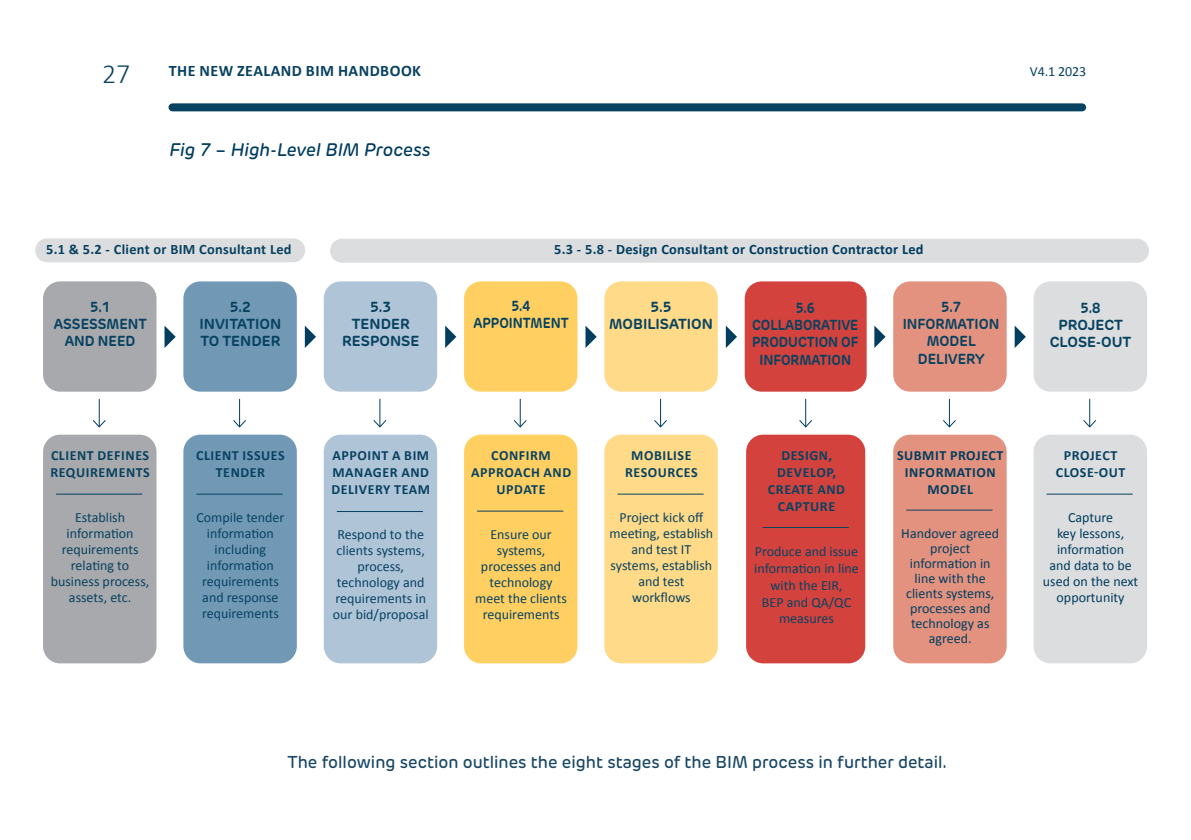
<style>
.page{position:relative;width:1191px;height:840px;background:#fff}
.page>*{position:absolute;margin:0;border:0;box-sizing:border-box;transform-origin:0 0}
.t1{font:300 28px "Calibri";color:#084261}
.t2{font:italic 500 18px "New Rubrik";color:#003c60}
.t3{font:500 17px "New Rubrik";color:#1a4866}
.t4{font:700 16px "Calibri";letter-spacing:.03em;color:#084261}
.t5{font:700 14.4px/17.2px "New Rubrik";color:#084261;text-align:center;scale:.95 1}
.t6{font:700 14.4px/17.2px "New Rubrik";color:#084261;text-align:center}
.t7{font:700 14.4px/17.2px "New Rubrik";color:#084261;text-align:center;scale:.9 1}
.t8{font:700 14.4px "Calibri";letter-spacing:.02em;color:#003c60}
.t9{font:700 14.4px "Calibri";letter-spacing:.02em;color:#084261}
.t10{font:14px/16px "Calibri";color:#084261;text-align:center}
.t11{font:700 14px/16.8px "Calibri";letter-spacing:.04em;color:#084261;text-align:center}
.t12{font:14px/15px "Calibri";color:#003d5e;text-align:center}
.t13{font:700 14px/16.8px "Calibri";letter-spacing:.04em;color:#003d5e;text-align:center}
.s1{color:#084261}
</style>
<div class="page">
<div style="left:35px;top:238px;width:270px;height:24px;background:#dcddde;border-radius:12px"></div>
<div style="left:330px;top:239px;width:819px;height:23px;background:#dcddde;border-radius:12px"></div>
<div style="left:43px;top:281px;width:113px;height:110px;background:#a7a9ac;border-radius:17px"></div>
<svg style="left:92px;top:398px;width:14px;height:29px"></svg>
<div style="left:43px;top:434px;width:113px;height:229px;background:#a7a9ac;border-radius:17px"></div>
<hr style="left:56px;top:493px;width:86px;height:1px;background:#084261">
<div style="left:183px;top:281px;width:114px;height:110px;background:#7199b6;border-radius:17px"></div>
<svg style="left:233px;top:398px;width:13px;height:29px"></svg>
<div style="left:183px;top:434px;width:114px;height:229px;background:#7199b6;border-radius:17px"></div>
<hr style="left:196px;top:493px;width:87px;height:1px;background:#084261">
<div style="left:324px;top:281px;width:113px;height:110px;background:#afc4d7;border-radius:17px"></div>
<svg style="left:373px;top:398px;width:14px;height:29px"></svg>
<div style="left:324px;top:434px;width:113px;height:229px;background:#afc4d7;border-radius:17px"></div>
<hr style="left:337px;top:511px;width:86px;height:1px;background:#084261">
<div style="left:464px;top:281px;width:113px;height:110px;background:#ffd061;border-radius:17px"></div>
<svg style="left:513px;top:398px;width:14px;height:29px"></svg>
<div style="left:464px;top:434px;width:113px;height:229px;background:#ffd061;border-radius:17px"></div>
<hr style="left:477px;top:510px;width:86px;height:1px;background:#084261">
<div style="left:604px;top:281px;width:114px;height:110px;background:#ffda88;border-radius:17px"></div>
<svg style="left:654px;top:398px;width:13px;height:29px"></svg>
<div style="left:604px;top:434px;width:114px;height:229px;background:#ffda88;border-radius:17px"></div>
<hr style="left:617px;top:493px;width:86px;height:1px;background:#084261">
<div style="left:744px;top:281px;width:122px;height:110px;background:#d3423d;border-radius:17px"></div>
<svg style="left:799px;top:398px;width:13px;height:29px"></svg>
<div style="left:746px;top:434px;width:119px;height:229px;background:#d3423d;border-radius:17px"></div>
<hr style="left:762px;top:527px;width:86px;height:1px;background:#084261">
<div style="left:1033px;top:281px;width:114px;height:110px;background:#dcddde;border-radius:17px"></div>
<svg style="left:1083px;top:398px;width:13px;height:29px"></svg>
<div style="left:1033px;top:434px;width:114px;height:229px;background:#dcddde;border-radius:17px"></div>
<hr style="left:1046px;top:493px;width:86px;height:1px;background:#084261">
<svg style="left:164px;top:325px;width:12px;height:23px"></svg>
<svg style="left:305px;top:326px;width:11px;height:22px"></svg>
<svg style="left:445px;top:325px;width:11px;height:23px"></svg>
<svg style="left:585px;top:325px;width:11px;height:23px"></svg>
<svg style="left:726px;top:326px;width:11px;height:22px"></svg>
<svg style="left:874px;top:325px;width:11px;height:23px"></svg>
<svg style="left:1014px;top:325px;width:11px;height:23px"></svg>
<div style="left:893px;top:281px;width:113px;height:110px;background:#e3927f;border-radius:17px"></div>
<svg style="left:943px;top:398px;width:13px;height:29px"></svg>
<div style="left:893px;top:434px;width:113px;height:229px;background:#e3927f;border-radius:17px"></div>
<hr style="left:906px;top:509px;width:86px;height:1px;background:#084261">
<div style="left:172px;top:103px;width:910px;height:8px;background:#084261"></div>
<h1 class="t1" style="left:102px;top:57px;width:30px">27</h1>
<p class="t4" style="left:169px;top:60px;width:254px">THE NEW ZEALAND BIM HANDBOOK</p>
<p class="t10" style="left:1029px;top:62px;width:58px">V4.1 2023</p>
<p class="t2" style="left:169px;top:138px;width:263px">Fig 7 – High-Level BIM Process</p>
<p class="t9" style="left:46px;top:240px;width:247px">5.1 &amp; 5.2 - Client or BIM Consultant Led</p>
<p class="t8" style="left:554px;top:240px;width:371px"><span class="s1">5.3 - 5.8 -</span> Design Consultant or Construction Contractor Led</p>
<p class="t5" style="left:54px;top:298px;width:99px">5.1<br>ASSESSMENT<br>AND NEED</p>
<p class="t11" style="left:50px;top:447px;width:101px;text-align:left">CLIENT DEFINES<br>REQUIREMENTS</p>
<p class="t10" style="left:51px;top:508px;width:100px">Establish information requirements relating to business process, assets, etc.</p>
<p class="t6" style="left:199px;top:298px;width:83px">5.2<br>INVITATION<br>TO TENDER</p>
<p class="t11" style="left:196px;top:447px;width:90px">CLIENT ISSUES<br>TENDER</p>
<p class="t10" style="left:196px;top:508px;width:90px">Compile tender information including information requirements and response requirements</p>
<p class="t6" style="left:342px;top:298px;width:79px">5.3<br>TENDER<br>RESPONSE</p>
<p class="t11" style="left:331px;top:447px;width:100px;text-align:justify">APPOINT A BIM MANAGER AND DELIVERY TEAM</p>
<p class="t10" style="left:333px;top:525px;width:97px">Respond to the clients systems, process, technology and requirements in our bid/proposal</p>
<p class="t7" style="left:473px;top:297px;width:107px">5.4<br>APPOINTMENT</p>
<p class="t6" style="left:609px;top:298px;width:105px">5.5<br>MOBILISATION</p>
<p class="t11" style="left:471px;top:447px;width:102px">CONFIRM<br>APPROACH AND<br>UPDATE</p>
<p class="t10" style="left:475px;top:525px;width:93px">Ensure our systems, processes and technology meet the clients requirements</p>
<p class="t11" style="left:625px;top:447px;width:74px">MOBILISE<br>RESOURCES</p>
<p class="t10" style="left:609px;top:508px;width:105px">Project kick off meeting, establish and test IT systems, establish and test workflows</p>
<p class="t5" style="left:902px;top:298px;width:103px">5.7<br>INFORMATION<br>MODEL<br>DELIVERY</p>
<p class="t7" style="left:752px;top:299px;width:120px">5.6<br>COLLABORATIVE<br>PRODUCTION OF<br>INFORMATION</p>
<p class="t5" style="left:1049px;top:299px;width:87px">5.8<br>PROJECT<br>CLOSE-OUT</p>
<p class="t11" style="left:768px;top:447px;width:79px">DESIGN,<br>DEVELOP,<br>CREATE AND<br>CAPTURE</p>
<p class="t10" style="left:754px;top:542px;width:106px;line-height:16.8px">Produce and issue information in line with the EIR,<br>BEP and QA/QC measures</p>
<p class="t13" style="left:897px;top:447px;width:108px">SUBMIT PROJECT<br>INFORMATION<br>MODEL</p>
<p class="t12" style="left:901px;top:524px;width:99px">Handover agreed project information in line with the clients systems, processes and technology as agreed.</p>
<p class="t11" style="left:1055px;top:447px;width:71px">PROJECT<br>CLOSE-OUT</p>
<p class="t12" style="left:1043px;top:508px;width:97px;line-height:16px">Capture<br>key lessons, information<br>and data to be used on the next opportunity</p>
<p class="t3" style="left:287px;top:751px;width:661px">The following section outlines the eight stages of the BIM process in further detail.</p>
</div>
